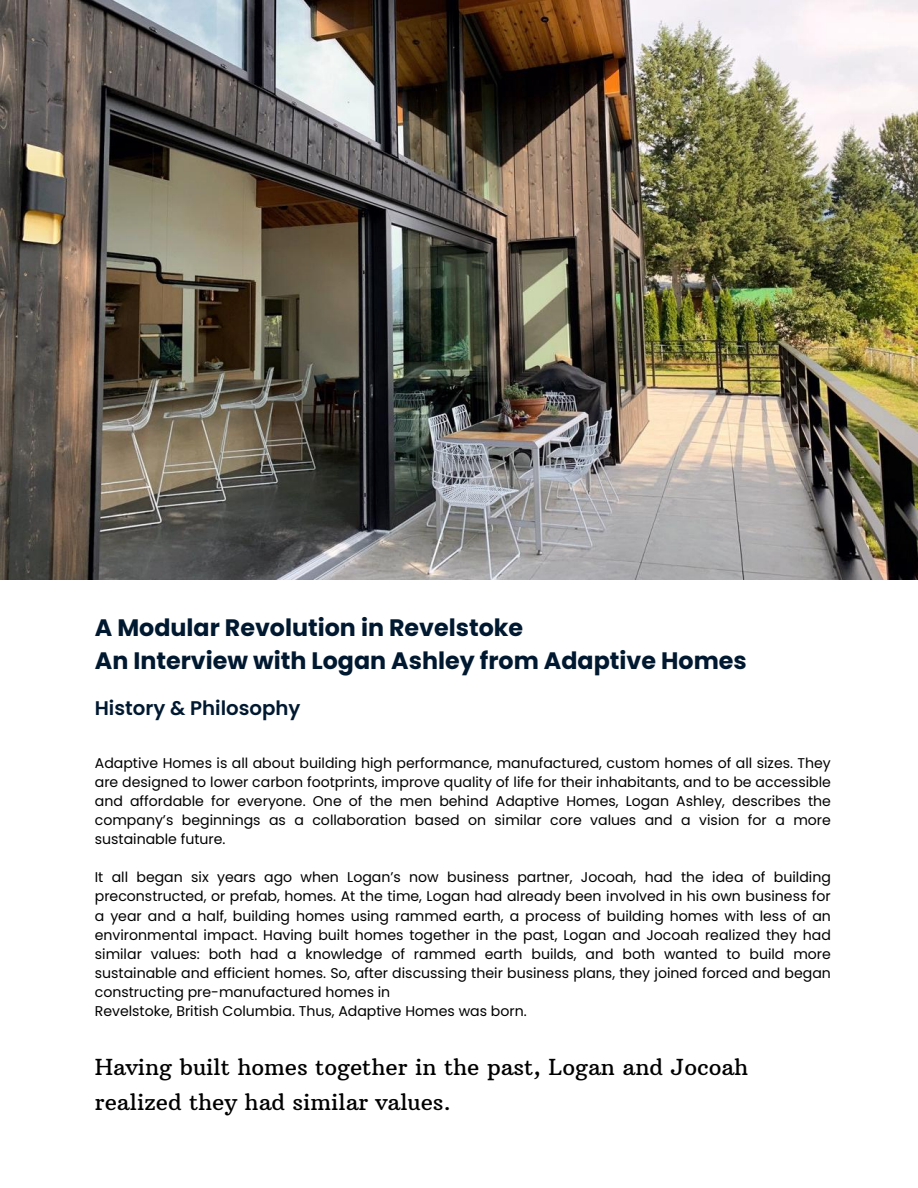
<style>
.page{position:relative;width:918px;height:1188px;background:#fff}
.page>*{position:absolute;margin:0;border:0;box-sizing:border-box;transform-origin:0 0}
.t1{font:700 23.85px/32.8px "Poppins";color:#001930}
.t2{font:22.5px/35px "Arbutus Slab";color:#000}
.t3{font:600 19.8px "Poppins";color:#001930}
.t4{font:14.1px/19px "Poppins";color:#000;text-align:justify}
</style>
<div class="page">
<img style="left:0;top:0;width:918px;height:579px">
<h1 class="t1" style="left:95px;top:611px;width:653px">A Modular Revolution in Revelstoke<br>An Interview with Logan Ashley from Adaptive Homes</h1>
<h3 class="t3" style="left:95px;top:695px;width:207px">History &amp; Philosophy</h3>
<p class="t4" style="left:95px;top:754px;width:738px">Adaptive Homes is all about building high performance, manufactured, custom homes of all sizes. They are designed to lower carbon footprints, improve quality of life for their inhabitants, and to be accessible and affordable for everyone. One of the men behind Adaptive Homes, Logan Ashley, describes the company’s beginnings as a collaboration based on similar core values and a vision for a more sustainable future.</p>
<p class="t4" style="left:95px;top:868px;width:738px;text-align:left">It all began six years ago when Logan’s now business partner, Jocoah, had the idea of building preconstructed, or prefab, homes. At the time, Logan had already been involved in his own business for a year and a half, building homes using rammed earth, a process of building homes with less of an environmental impact. Having built homes together in the past, Logan and Jocoah realized they had similar values: both had a knowledge of rammed earth builds, and both wanted to build more sustainable and efficient homes. So, after discussing their business plans, they joined forced and began constructing pre-manufactured homes in<br>Revelstoke, British Columbia. Thus, Adaptive Homes was born.</p>
<h2 class="t2" style="left:95px;top:1050px;width:655px">Having built homes together in the past, Logan and Jocoah realized they had similar values.</h2>
</div>
